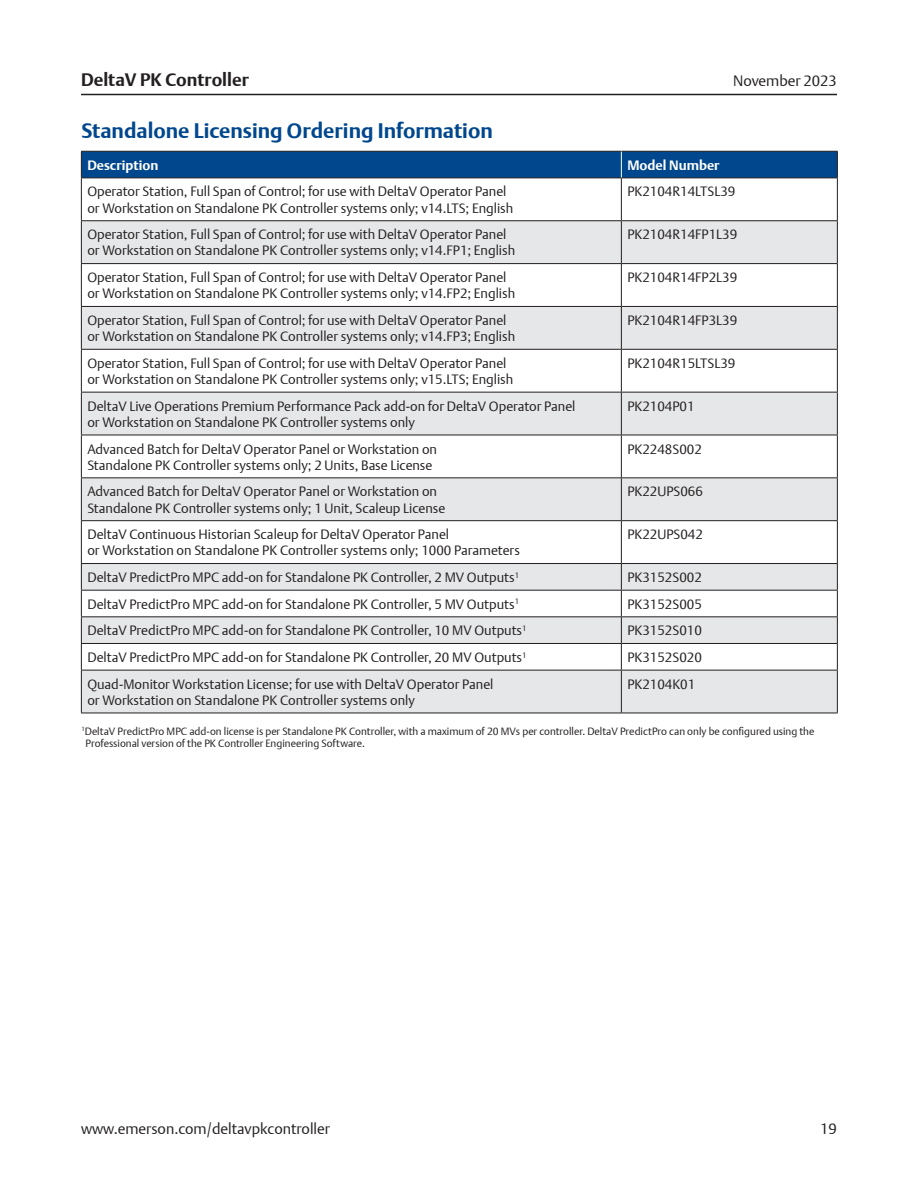
<style>
.page{position:relative;width:918px;height:1188px;background:#fff}
.page>*{position:absolute;margin:0;border:0;box-sizing:border-box;transform-origin:0 0}
.Subhead_1{font:700 21px "DTL Argo T";color:#01478d}
.t1{font:700 18px "DTL Argo T";color:#231f20}
.t2{font:15px "DTL Argo T Light";color:#231f20}
.Table_Text{font:13.5px/16.2px "DTL Argo T Light";color:#231f20}
.Table_Header_-_White{font:700 13.5px "DTL Argo T";color:#fff}
.Footnote{font:10.5px/12px "DTL Argo T Light";color:#231f20}
</style>
<div class="page">
<hr style="left:81px;top:94px;width:756px;height:1px;background:#231f20">
<svg style="left:82px;top:221px;width:755px;height:492px;fill:#e6e7e9"></svg>
<hr style="left:81px;top:178px;width:540px;height:1px;background:#231f20">
<hr style="left:81px;top:178px;width:1px;height:42px;background:#231f20">
<hr style="left:621px;top:178px;width:217px;height:1px;background:#231f20">
<hr style="left:621px;top:178px;width:1px;height:42px;background:#231f20">
<hr style="left:837px;top:178px;width:1px;height:42px;background:#231f20">
<hr style="left:81px;top:220px;width:540px;height:1px;background:#231f20">
<hr style="left:81px;top:221px;width:1px;height:42px;background:#231f20">
<hr style="left:621px;top:220px;width:217px;height:1px;background:#231f20">
<hr style="left:621px;top:221px;width:1px;height:42px;background:#231f20">
<hr style="left:837px;top:221px;width:1px;height:42px;background:#231f20">
<hr style="left:81px;top:263px;width:540px;height:1px;background:#231f20">
<hr style="left:81px;top:264px;width:1px;height:42px;background:#231f20">
<hr style="left:621px;top:263px;width:217px;height:1px;background:#231f20">
<hr style="left:621px;top:264px;width:1px;height:42px;background:#231f20">
<hr style="left:837px;top:264px;width:1px;height:42px;background:#231f20">
<hr style="left:81px;top:306px;width:540px;height:1px;background:#231f20">
<hr style="left:81px;top:307px;width:1px;height:42px;background:#231f20">
<hr style="left:621px;top:306px;width:217px;height:1px;background:#231f20">
<hr style="left:621px;top:307px;width:1px;height:42px;background:#231f20">
<hr style="left:837px;top:307px;width:1px;height:42px;background:#231f20">
<hr style="left:81px;top:349px;width:540px;height:1px;background:#231f20">
<hr style="left:81px;top:350px;width:1px;height:42px;background:#231f20">
<hr style="left:621px;top:349px;width:217px;height:1px;background:#231f20">
<hr style="left:621px;top:350px;width:1px;height:42px;background:#231f20">
<hr style="left:837px;top:350px;width:1px;height:42px;background:#231f20">
<hr style="left:81px;top:392px;width:540px;height:1px;background:#231f20">
<hr style="left:81px;top:393px;width:1px;height:42px;background:#231f20">
<hr style="left:621px;top:392px;width:217px;height:1px;background:#231f20">
<hr style="left:621px;top:393px;width:1px;height:42px;background:#231f20">
<hr style="left:837px;top:393px;width:1px;height:42px;background:#231f20">
<hr style="left:81px;top:435px;width:540px;height:1px;background:#231f20">
<hr style="left:81px;top:435px;width:1px;height:42px;background:#231f20">
<hr style="left:621px;top:435px;width:217px;height:1px;background:#231f20">
<hr style="left:621px;top:435px;width:1px;height:42px;background:#231f20">
<hr style="left:837px;top:435px;width:1px;height:42px;background:#231f20">
<hr style="left:81px;top:477px;width:540px;height:1px;background:#231f20">
<hr style="left:81px;top:478px;width:1px;height:42px;background:#231f20">
<hr style="left:621px;top:477px;width:217px;height:1px;background:#231f20">
<hr style="left:621px;top:478px;width:1px;height:42px;background:#231f20">
<hr style="left:837px;top:478px;width:1px;height:42px;background:#231f20">
<hr style="left:81px;top:520px;width:540px;height:1px;background:#231f20">
<hr style="left:81px;top:521px;width:1px;height:42px;background:#231f20">
<hr style="left:621px;top:520px;width:217px;height:1px;background:#231f20">
<hr style="left:621px;top:521px;width:1px;height:42px;background:#231f20">
<hr style="left:837px;top:521px;width:1px;height:42px;background:#231f20">
<hr style="left:81px;top:563px;width:540px;height:1px;background:#231f20">
<hr style="left:621px;top:563px;width:217px;height:1px;background:#231f20">
<hr style="left:81px;top:590px;width:540px;height:1px;background:#231f20">
<hr style="left:621px;top:590px;width:217px;height:1px;background:#231f20">
<hr style="left:81px;top:616px;width:540px;height:1px;background:#231f20">
<hr style="left:621px;top:616px;width:217px;height:1px;background:#231f20">
<hr style="left:81px;top:643px;width:540px;height:1px;background:#231f20">
<svg style="left:81px;top:564px;width:1px;height:106px"></svg>
<hr style="left:621px;top:643px;width:217px;height:1px;background:#231f20">
<svg style="left:621px;top:564px;width:1px;height:106px"></svg>
<svg style="left:837px;top:564px;width:1px;height:106px"></svg>
<hr style="left:81px;top:670px;width:540px;height:1px;background:#231f20">
<hr style="left:81px;top:670px;width:1px;height:43px;background:#231f20">
<hr style="left:621px;top:670px;width:217px;height:1px;background:#231f20">
<hr style="left:621px;top:670px;width:1px;height:43px;background:#231f20">
<hr style="left:837px;top:670px;width:1px;height:43px;background:#231f20">
<hr style="left:81px;top:713px;width:540px;height:1px;background:#231f20">
<hr style="left:621px;top:713px;width:217px;height:1px;background:#231f20">
<svg style="left:81px;top:151px;width:757px;height:27px;background:#044587"></svg>
<h2 class="t1" style="left:81px;top:69px;width:170px">DeltaV PK Controller</h2>
<p class="t2" style="left:733px;top:72px;width:105px">November 2023</p>
<p class="Subhead_1" style="left:81px;top:118px;width:413px">Standalone Licensing Ordering Information</p>
<p class="Table_Header_-_White" style="left:87px;top:157px;width:72px">Description</p>
<p class="Table_Header_-_White" style="left:627px;top:157px;width:94px">Model Number</p>
<p class="Table_Text" style="left:87px;top:183px;width:427px">Operator Station, Full Span of Control; for use with DeltaV Operator Panel or Workstation on Standalone PK Controller systems only; v14.LTS; English</p>
<p class="Table_Text" style="left:627px;top:183px;width:110px">PK2104R14LTSL39</p>
<p class="Table_Text" style="left:87px;top:226px;width:429px">Operator Station, Full Span of Control; for use with DeltaV Operator Panel or Workstation on Standalone PK Controller systems only; v14.FP1; English</p>
<p class="Table_Text" style="left:627px;top:226px;width:111px">PK2104R14FP1L39</p>
<p class="Table_Text" style="left:87px;top:269px;width:429px">Operator Station, Full Span of Control; for use with DeltaV Operator Panel or Workstation on Standalone PK Controller systems only; v14.FP2; English</p>
<p class="Table_Text" style="left:627px;top:269px;width:111px">PK2104R14FP2L39</p>
<p class="Table_Text" style="left:87px;top:312px;width:429px">Operator Station, Full Span of Control; for use with DeltaV Operator Panel or Workstation on Standalone PK Controller systems only; v14.FP3; English</p>
<p class="Table_Text" style="left:627px;top:312px;width:111px">PK2104R14FP3L39</p>
<p class="Table_Text" style="left:87px;top:355px;width:427px">Operator Station, Full Span of Control; for use with DeltaV Operator Panel or Workstation on Standalone PK Controller systems only; v15.LTS; English</p>
<p class="Table_Text" style="left:627px;top:355px;width:110px">PK2104R15LTSL39</p>
<p class="Table_Text" style="left:87px;top:398px;width:490px">DeltaV Live Operations Premium Performance Pack add-on for DeltaV Operator Panel or Workstation on Standalone PK Controller systems only</p>
<p class="Table_Text" style="left:627px;top:398px;width:69px">PK2104P01</p>
<p class="Table_Text" style="left:87px;top:441px;width:351px">Advanced Batch for DeltaV Operator Panel or Workstation on<br>Standalone PK Controller systems only; 2 Units, Base License</p>
<p class="Table_Text" style="left:627px;top:441px;width:76px">PK2248S002</p>
<p class="Table_Text" style="left:87px;top:483px;width:360px">Advanced Batch for DeltaV Operator Panel or Workstation on<br>Standalone PK Controller systems only; 1 Unit, Scaleup License</p>
<p class="Table_Text" style="left:627px;top:483px;width:77px">PK22UPS066</p>
<p class="Table_Text" style="left:87px;top:526px;width:434px">DeltaV Continuous Historian Scaleup for DeltaV Operator Panel<br>or Workstation on Standalone PK Controller systems only; 1000 Parameters</p>
<p class="Table_Text" style="left:627px;top:526px;width:77px">PK22UPS042</p>
<p class="Table_Text" style="left:87px;top:569px;width:433px">DeltaV PredictPro MPC add-on for Standalone PK Controller, 2 MV Outputs<sup>1</sup></p>
<p class="Table_Text" style="left:627px;top:569px;width:76px">PK3152S002</p>
<p class="Table_Text" style="left:87px;top:596px;width:433px">DeltaV PredictPro MPC add-on for Standalone PK Controller, 5 MV Outputs<sup>1</sup></p>
<p class="Table_Text" style="left:627px;top:596px;width:76px">PK3152S005</p>
<p class="Table_Text" style="left:87px;top:622px;width:441px">DeltaV PredictPro MPC add-on for Standalone PK Controller, 10 MV Outputs<sup>1</sup></p>
<p class="Table_Text" style="left:627px;top:622px;width:76px">PK3152S010</p>
<p class="Table_Text" style="left:87px;top:649px;width:441px">DeltaV PredictPro MPC add-on for Standalone PK Controller, 20 MV Outputs<sup>1</sup></p>
<p class="Table_Text" style="left:627px;top:649px;width:76px">PK3152S020</p>
<p class="Table_Text" style="left:87px;top:676px;width:408px">Quad-Monitor Workstation License; for use with DeltaV Operator Panel or Workstation on Standalone PK Controller systems only</p>
<p class="Table_Text" style="left:627px;top:676px;width:69px">PK2104K01</p>
<p class="Footnote" style="left:86px;top:725px;width:730px;text-indent:-4px"><sup>1</sup>DeltaV PredictPro MPC add-on license is per Standalone PK Controller, with a maximum of 20 MVs per controller. DeltaV PredictPro can only be configured using the<br>Professional version of the PK Controller Engineering Software.</p>
<p class="t2" style="left:81px;top:1120px;width:250px">www.emerson.com/deltavpkcontroller</p>
<p class="t2" style="left:820px;top:1120px;width:18px">19</p>
</div>
